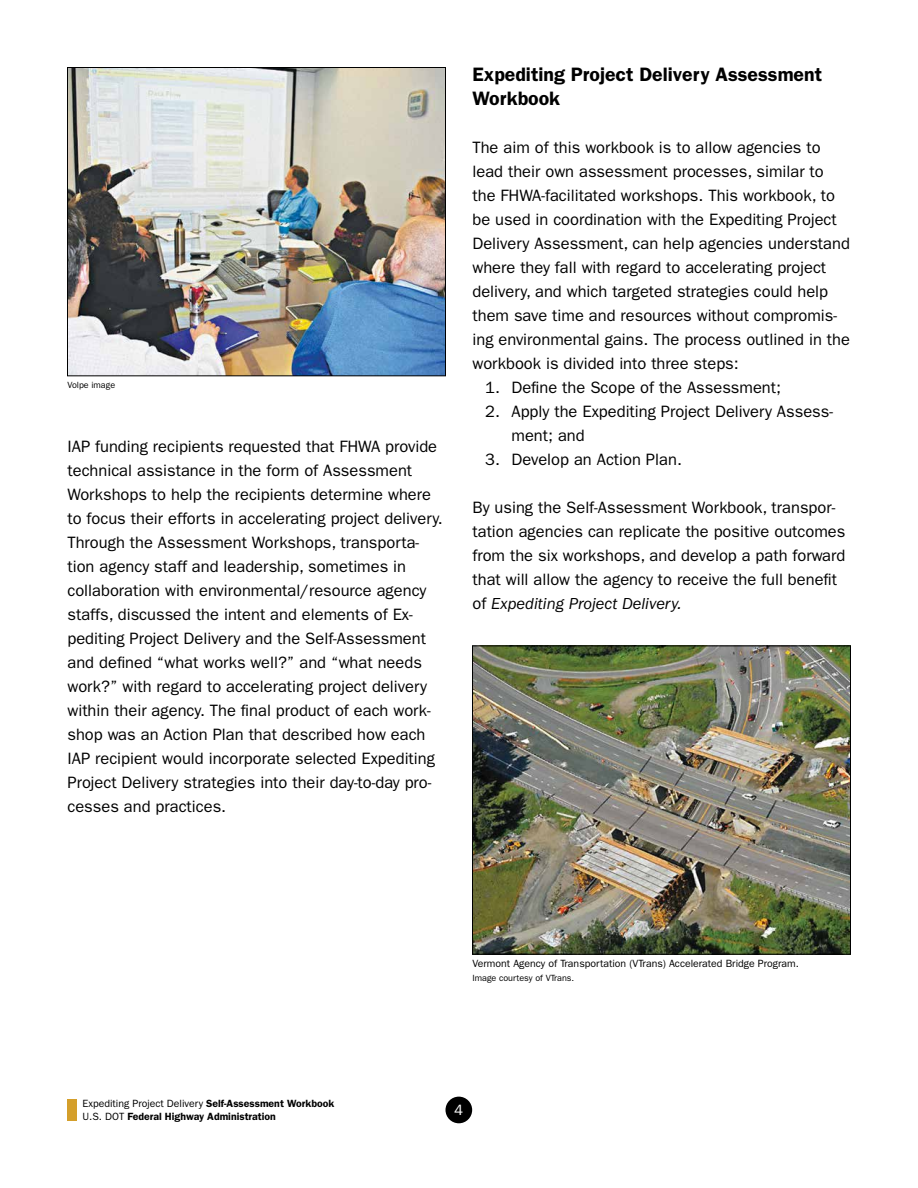
<style>
.page{position:relative;width:918px;height:1188px;background:#fff}
.page>*{position:absolute;margin:0;border:0;box-sizing:border-box;transform-origin:0 0}
.t1{font:600 19.5px/24px "ITC Franklin Gothic Std";color:#000}
.t2{font:16.5px/24px "ITC Franklin Gothic Std";color:#000}
.t3{font:15px "ITC Franklin Gothic Std";color:#fff}
.t4{font:600 10.5px/13.5px "ITC Franklin Gothic Std";color:#000}
.t5{font:10.5px "ITC Franklin Gothic Std";color:#000}
.t6{font:9px "ITC Franklin Gothic Std";color:#000}
.s1{font-style:italic}
.s2{font-weight:400}
</style>
<div class="page">
<div style="left:445px;top:1097px;width:27px;height:26px;background:#000;border-radius:50%"></div>
<div style="left:68px;top:1099px;width:9px;height:21px;background:#d49f2b"></div>
<img style="left:69px;top:69px;width:375px;height:305px">
<div style="left:67px;top:67px;width:379px;height:309px;border:1px solid #000"></div>
<img style="left:474px;top:648px;width:375px;height:305px">
<div style="left:472px;top:646px;width:379px;height:309px;border:1px solid #000"></div>
<p class="t6" style="left:68px;top:380px;width:49px">Volpe image</p>
<p class="t2" style="left:68px;top:434px;width:377px">IAP funding recipients requested that FHWA provide technical assistance in the form of Assessment Workshops to help the recipients determine where to focus their efforts in accelerating project delivery.<br>Through the Assessment Workshops, transporta&shy;tion agency staff and leadership, sometimes in collaboration with environmental/resource agency staffs, discussed the intent and elements of Ex&shy;pediting Project Delivery and the Self-Assessment and defined “what works well?” and “what needs work?” with regard to accelerating project delivery within their agency. The final product of each work&shy;shop was an Action Plan that described how each IAP recipient would incorporate selected Expediting Project Delivery strategies into their day-to-day pro&shy;cesses and practices.</p>
<p class="t1" style="left:472px;top:62px;width:351px">Expediting Project Delivery Assessment<br>Workbook</p>
<p class="t2" style="left:472px;top:135px;width:379px">The aim of this workbook is to allow agencies to lead their own assessment processes, similar to the FHWA-facilitated workshops. This workbook, to be used in coordination with the Expediting Project Delivery Assessment, can help agencies understand where they fall with regard to accelerating project delivery, and which targeted strategies could help them save time and resources without compromis&shy;ing environmental gains. The process outlined in the workbook is divided into three steps:</p>
<p class="t2" style="left:485px;top:375px;width:298px">1. Define the Scope of the Assessment;</p>
<p class="t2" style="left:512px;top:399px;width:323px;text-indent:-26px">2. Apply the Expediting Project Delivery Assess&shy;ment; and</p>
<p class="t2" style="left:485px;top:447px;width:198px">3. Develop an Action Plan.</p>
<p class="t2" style="left:472px;top:495px;width:374px">By using the Self-Assessment Workbook, transpor&shy;tation agencies can replicate the positive outcomes from the six workshops, and develop a path forward that will allow the agency to receive the full benefit of <span class="s1">Expediting Project Delivery.</span></p>
<p class="t5" style="left:472px;top:958px;width:328px">Vermont Agency of Transportation (VTrans) Accelerated Bridge Program.</p>
<p class="t6" style="left:472px;top:973px;width:103px">Image courtesy of VTrans.</p>
<p class="t4" style="left:82px;top:1096px;width:253px"><span class="s2">Expediting Project Delivery</span> Self-Assessment Workbook<br><span class="s2">U.S. DOT</span> Federal Highway Administration</p>
<p class="t3" style="left:454px;top:1101px;width:10px">4</p>
</div>
